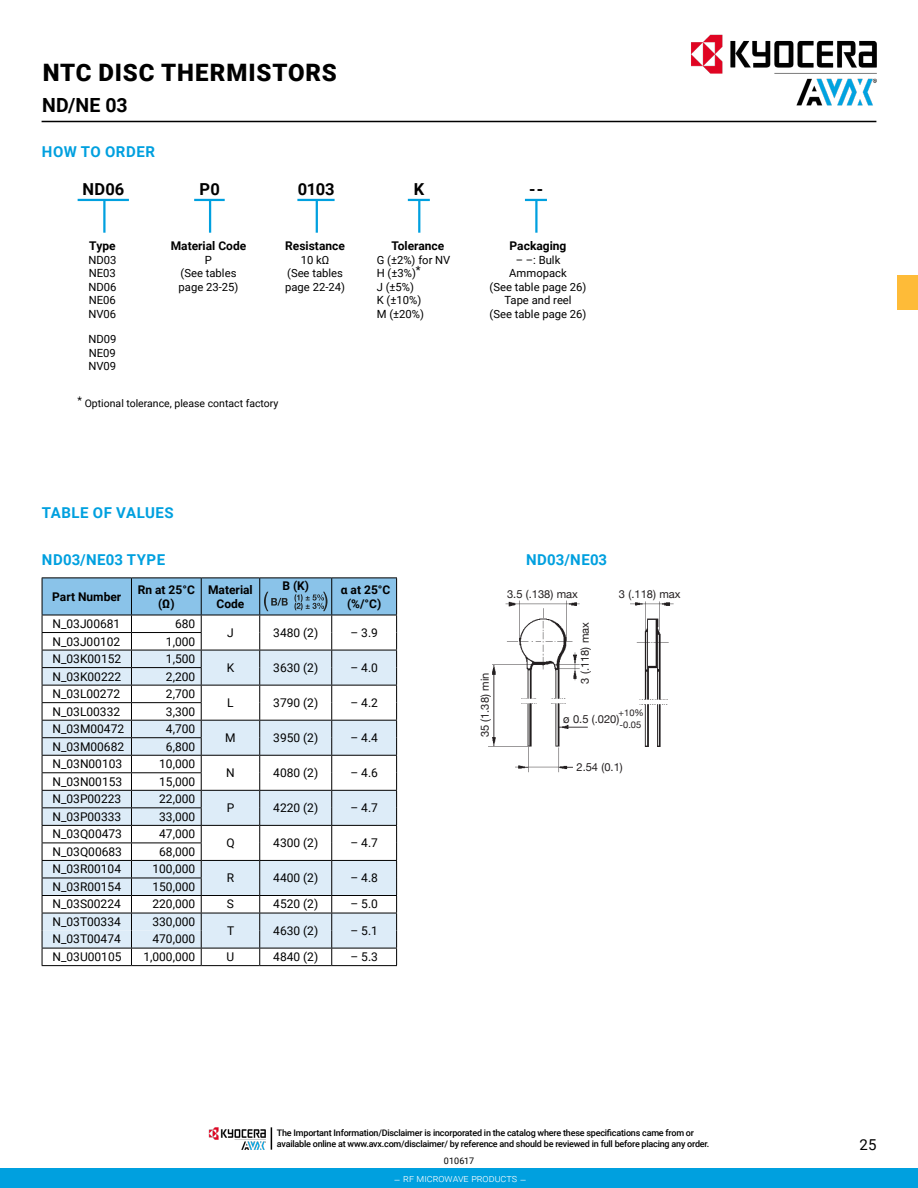
<style>
.page{position:relative;width:918px;height:1188px;background:#fff}
.page>*{position:absolute;margin:0;border:0;box-sizing:border-box;transform-origin:0 0}
.t1{font:900 24px "Roboto";letter-spacing:.035em;color:#000}
.t2{font:700 19.5px "Roboto";color:#000}
.t3{font:700 16.5px "Roboto";letter-spacing:.005em;color:#000}
.t4{font:700 15px "Roboto";letter-spacing:.035em;color:#00a0df}
.t5{font:700 15px "Roboto";letter-spacing:.015em;color:#00a0df}
.t6{font:15px "Roboto";color:#000}
.t7{font:12px "Roboto";color:#000}
.t8{font:700 12px/14.4px "Roboto";color:#000;text-align:center}
.t9{font:11.25px/13.5px "Roboto";color:#000;text-align:center}
.t10{font:11.1px "Helvetica Neue";color:#231f20}
.t11{font:10.5px "Roboto";color:#000}
.t12{font:300 10.5px "Roboto";color:#fff}
.t13{font:9.3px/11.1px "Helvetica Neue";color:#231f20}
.t14{font:500 9px/10.8px "Roboto";letter-spacing:-.025em;color:#000}
.t15{font:9px "Roboto";letter-spacing:-.02em;color:#000}
</style>
<div class="page">
<hr style="left:42px;top:121px;width:834px;height:1px;background:#000">
<img style="left:669px;top:34px;width:208px;height:87px">
<div style="left:0;top:1169px;width:918px;height:19px;background:#00a0df"></div>
<img style="left:209px;top:1127px;width:57px;height:23px">
<svg style="left:271px;top:1127px;width:1px;height:23px"></svg>
<div style="left:897px;top:275px;width:21px;height:35px;background:#febb38"></div>
<hr style="left:78px;top:199px;width:51px;height:2px;background:#00a0df">
<hr style="left:103px;top:201px;width:3px;height:32px;background:#00a0df">
<hr style="left:194px;top:199px;width:31px;height:2px;background:#00a0df">
<hr style="left:209px;top:201px;width:2px;height:32px;background:#00a0df">
<hr style="left:297px;top:199px;width:38px;height:2px;background:#00a0df">
<hr style="left:316px;top:201px;width:2px;height:32px;background:#00a0df">
<hr style="left:408px;top:199px;width:22px;height:2px;background:#00a0df">
<hr style="left:418px;top:201px;width:2px;height:32px;background:#00a0df">
<hr style="left:525px;top:199px;width:22px;height:2px;background:#00a0df">
<hr style="left:535px;top:201px;width:3px;height:32px;background:#00a0df">
<img style="left:488px;top:600px;width:186px;height:173px">
<hr style="left:42px;top:965px;width:89px;height:1px;background:#000">
<hr style="left:131px;top:965px;width:70px;height:1px;background:#000">
<hr style="left:201px;top:965px;width:59px;height:1px;background:#000">
<hr style="left:260px;top:965px;width:72px;height:1px;background:#000">
<hr style="left:332px;top:965px;width:65px;height:1px;background:#000">
<svg style="left:42px;top:578px;width:355px;height:387px"></svg>
<h1 class="t1" style="left:43px;top:56px;width:296px">NTC DISC THERMISTORS</h1>
<h2 class="t2" style="left:42px;top:92px;width:87px">ND/NE 03</h2>
<p class="t4" style="left:42px;top:141px;width:114px">HOW TO ORDER</p>
<h3 class="t3" style="left:83px;top:177px;width:43px">ND06</h3>
<h3 class="t3" style="left:200px;top:177px;width:22px">P0</h3>
<h3 class="t3" style="left:298px;top:177px;width:38px">0103</h3>
<h3 class="t3" style="left:414px;top:177px;width:12px">K</h3>
<h3 class="t3" style="left:529px;top:177px;width:15px">--</h3>
<p class="t8" style="left:89px;top:238px;width:28px">Type</p>
<p class="t9" style="left:88px;top:252px;width:30px;text-align:justify">ND03<br>NE03<br>ND06<br>NE06<br>NV06</p>
<p class="t9" style="left:88px;top:332px;width:30px;text-align:justify">ND09<br>NE09<br>NV09</p>
<p class="t8" style="left:171px;top:238px;width:77px">Material Code</p>
<p class="t9" style="left:179px;top:252px;width:61px">P<br>(See tables page 23-25)</p>
<p class="t8" style="left:285px;top:238px;width:61px">Resistance</p>
<p class="t9" style="left:285px;top:252px;width:61px">10 kΩ<br>(See tables page 22-24)</p>
<p class="t11" style="left:78px;top:396px;width:202px">* Optional tolerance, please contact factory</p>
<p class="t8" style="left:392px;top:238px;width:54px">Tolerance</p>
<p class="t9" style="left:377px;top:252px;width:75px;text-align:left">G (±2%) for NV<br>H (±3%)*<br>J (±5%)<br>K (±10%)<br>M (±20%)</p>
<p class="t8" style="left:510px;top:238px;width:58px">Packaging</p>
<p class="t9" style="left:490px;top:252px;width:98px">– –: Bulk<br>Ammopack<br>(See table page 26)<br>Tape and reel<br>(See table page 26)</p>
<p class="t4" style="left:42px;top:502px;width:133px">TABLE OF VALUES</p>
<p class="t4" style="left:42px;top:549px;width:125px">ND03/NE03 TYPE</p>
<p class="t5" style="left:526px;top:549px;width:82px">ND03/NE03</p>
<p class="t8" style="left:52px;top:589px;width:71px">Part Number</p>
<p class="t8" style="left:138px;top:582px;width:59px">Rn at 25°C (Ω)</p>
<p class="t8" style="left:208px;top:582px;width:46px">Material<br>Code</p>
<p class="t8" style="left:282px;top:578px;width:28px">B (K)</p>
<p class="t8" style="left:341px;top:582px;width:51px">α at 25°C (%/°C)</p>
<p class="t7" style="left:53px;top:615px;width:69px">N_03J00681</p>
<p class="t7" style="left:175px;top:615px;width:22px">680</p>
<p class="t7" style="left:227px;top:624px;width:8px">J</p>
<p class="t7" style="left:273px;top:624px;width:46px">3480 (2)</p>
<p class="t7" style="left:350px;top:624px;width:29px">– 3.9</p>
<p class="t7" style="left:53px;top:633px;width:69px">N_03J00102</p>
<p class="t7" style="left:166px;top:633px;width:31px">1,000</p>
<p class="t7" style="left:53px;top:650px;width:70px">N_03K00152</p>
<p class="t7" style="left:166px;top:650px;width:31px">1,500</p>
<p class="t7" style="left:227px;top:659px;width:9px">K</p>
<p class="t7" style="left:273px;top:659px;width:46px">3630 (2)</p>
<p class="t7" style="left:350px;top:659px;width:29px">– 4.0</p>
<p class="t7" style="left:53px;top:668px;width:70px">N_03K00222</p>
<p class="t7" style="left:166px;top:668px;width:31px">2,200</p>
<p class="t7" style="left:53px;top:685px;width:69px">N_03L00272</p>
<p class="t7" style="left:166px;top:685px;width:31px">2,700</p>
<p class="t7" style="left:227px;top:694px;width:8px">L</p>
<p class="t7" style="left:273px;top:694px;width:46px">3790 (2)</p>
<p class="t7" style="left:350px;top:694px;width:29px">– 4.2</p>
<p class="t7" style="left:53px;top:703px;width:69px">N_03L00332</p>
<p class="t7" style="left:166px;top:703px;width:31px">3,300</p>
<p class="t7" style="left:53px;top:721px;width:73px">N_03M00472</p>
<p class="t7" style="left:166px;top:721px;width:31px">4,700</p>
<p class="t7" style="left:225px;top:729px;width:12px">M</p>
<p class="t7" style="left:273px;top:729px;width:46px">3950 (2)</p>
<p class="t7" style="left:350px;top:729px;width:29px">– 4.4</p>
<p class="t7" style="left:53px;top:738px;width:73px">N_03M00682</p>
<p class="t7" style="left:166px;top:738px;width:31px">6,800</p>
<p class="t7" style="left:53px;top:756px;width:71px">N_03N00103</p>
<p class="t7" style="left:159px;top:756px;width:38px">10,000</p>
<p class="t7" style="left:226px;top:764px;width:10px">N</p>
<p class="t7" style="left:273px;top:764px;width:46px">4080 (2)</p>
<p class="t7" style="left:350px;top:764px;width:29px">– 4.6</p>
<p class="t7" style="left:53px;top:773px;width:71px">N_03N00153</p>
<p class="t7" style="left:159px;top:773px;width:38px">15,000</p>
<p class="t7" style="left:53px;top:791px;width:70px">N_03P00223</p>
<p class="t7" style="left:159px;top:791px;width:38px">22,000</p>
<p class="t7" style="left:227px;top:799px;width:9px">P</p>
<p class="t7" style="left:273px;top:799px;width:46px">4220 (2)</p>
<p class="t7" style="left:350px;top:799px;width:29px">– 4.7</p>
<p class="t7" style="left:53px;top:808px;width:70px">N_03P00333</p>
<p class="t7" style="left:159px;top:808px;width:38px">33,000</p>
<p class="t7" style="left:53px;top:826px;width:71px">N_03Q00473</p>
<p class="t7" style="left:159px;top:826px;width:38px">47,000</p>
<p class="t7" style="left:226px;top:834px;width:10px">Q</p>
<p class="t7" style="left:273px;top:834px;width:46px">4300 (2)</p>
<p class="t7" style="left:350px;top:834px;width:29px">– 4.7</p>
<p class="t7" style="left:53px;top:843px;width:71px">N_03Q00683</p>
<p class="t7" style="left:159px;top:843px;width:38px">68,000</p>
<p class="t7" style="left:53px;top:861px;width:70px">N_03R00104</p>
<p class="t7" style="left:152px;top:861px;width:44px">100,000</p>
<p class="t7" style="left:227px;top:869px;width:9px">R</p>
<p class="t7" style="left:273px;top:869px;width:46px">4400 (2)</p>
<p class="t7" style="left:350px;top:869px;width:29px">– 4.8</p>
<p class="t7" style="left:53px;top:878px;width:70px">N_03R00154</p>
<p class="t7" style="left:152px;top:878px;width:44px">150,000</p>
<p class="t7" style="left:53px;top:896px;width:70px">N_03S00224</p>
<p class="t7" style="left:152px;top:896px;width:44px">220,000</p>
<p class="t7" style="left:227px;top:896px;width:9px">S</p>
<p class="t7" style="left:273px;top:896px;width:46px">4520 (2)</p>
<p class="t7" style="left:350px;top:896px;width:29px">– 5.0</p>
<p class="t7" style="left:53px;top:913px;width:70px">N_03T00334</p>
<p class="t7" style="left:152px;top:913px;width:44px">330,000</p>
<p class="t7" style="left:227px;top:922px;width:9px">T</p>
<p class="t7" style="left:273px;top:922px;width:46px">4630 (2)</p>
<p class="t7" style="left:350px;top:922px;width:29px">– 5.1</p>
<p class="t7" style="left:53px;top:931px;width:70px">N_03T00474</p>
<p class="t7" style="left:152px;top:931px;width:44px">470,000</p>
<p class="t7" style="left:53px;top:948px;width:70px">N_03U00105</p>
<p class="t7" style="left:143px;top:948px;width:53px">1,000,000</p>
<p class="t7" style="left:227px;top:948px;width:9px">U</p>
<p class="t7" style="left:273px;top:948px;width:46px">4840 (2)</p>
<p class="t7" style="left:350px;top:948px;width:29px">– 5.3</p>
<p class="t10" style="left:478px;top:737px;width:66px;rotate:-90deg">35 (1.38) min</p>
<p class="t10" style="left:507px;top:587px;width:72px">3.5 (.138) max</p>
<p class="t10" style="left:619px;top:588px;width:63px">3 (.118) max</p>
<p class="t10" style="left:578px;top:684px;width:63px;rotate:-90deg">3 (.118) max</p>
<p class="t10" style="left:563px;top:712px;width:58px">ø 0.5 (.020)</p>
<p class="t13" style="left:619px;top:708px;width:27px">+10% -0.05</p>
<p class="t10" style="left:577px;top:760px;width:48px">2.54 (0.1)</p>
<p class="t14" style="left:277px;top:1127px;width:434px">The Important Information/Disclaimer is incorporated in the catalog where these specifications came from or available online at www.avx.com/disclaimer/ by reference and should be reviewed in full before placing any order.</p>
<p class="t15" style="left:444px;top:1155px;width:32px">010617</p>
<p class="t12" style="left:394px;top:1171px;width:134px">– rf microwave products –</p>
<p class="t6" style="left:860px;top:1134px;width:18px">25</p>
</div>
